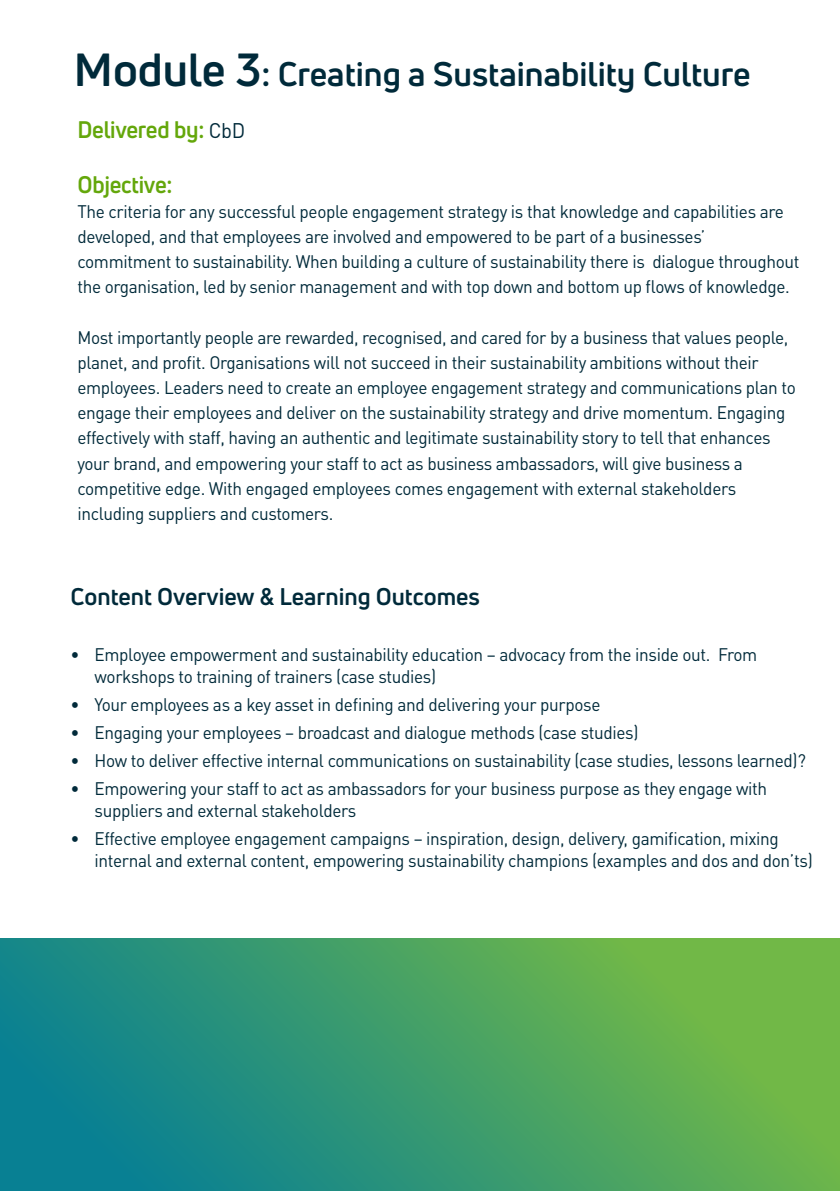
<style>
.page{position:relative;width:840px;height:1191px;background:#fff}
.page>*{position:absolute;margin:0;border:0;box-sizing:border-box;transform-origin:0 0}
.t1{font:700 33.4px "Uni Neue";color:#002a3a}
.t2{font:700 23.6px "Uni Neue";color:#002a3a}
.t3{font:700 23.4px "Uni Neue";letter-spacing:-.01em;color:#64a70b;scale:.95 1}
.t4{font:18px/25.2px "DIN Pro";letter-spacing:-.02em;color:#002a3a;scale:.95 1}
.s1{font-size:45.4px}
.s2{font-family:"DIN Pro";font-weight:400;font-size:21px;color:#002a3a}
</style>
<div class="page">
<svg style="left:0;top:938px;width:839px;height:253px;background:#3e9d6b"></svg>
<h1 class="t1" style="left:74px;top:53px;width:677px"><span class="s1">Module 3</span>: Creating a Sustainability Culture</h1>
<p class="t3" style="left:77px;top:115px;width:178px">Delivered by: <span class="s2">CbD</span></p>
<p class="t3" style="left:77px;top:170px;width:102px">Objective:</p>
<p class="t4" style="left:77px;top:198px;width:761px">The criteria for any successful people engagement strategy is that knowledge and capabilities are developed, and that employees are involved and empowered to be part of a businesses’ commitment to sustainability. When building a culture of sustainability there is dialogue throughout the organisation, led by senior management and with top down and bottom up flows of knowledge.</p>
<p class="t4" style="left:77px;top:324px;width:757px">Most importantly people are rewarded, recognised, and cared for by a business that values people, planet, and profit. Organisations will not succeed in their sustainability ambitions without their employees. Leaders need to create an employee engagement strategy and communications plan to engage their employees and deliver on the sustainability strategy and drive momentum. Engaging effectively with staff, having an authentic and legitimate sustainability story to tell that enhances your brand, and empowering your staff to act as business ambassadors, will give business a competitive edge. With engaged employees comes engagement with external stakeholders including suppliers and customers.</p>
<h2 class="t2" style="left:70px;top:582px;width:410px">Content Overview &amp; Learning Outcomes</h2>
<p class="t4" style="left:94px;top:643px;width:698px;line-height:22px;text-indent:-24px">• Employee empowerment and sustainability education – advocacy from the inside out. From workshops to training of trainers (case studies)</p>
<p class="t4" style="left:70px;top:691px;width:559px">• Your employees as a key asset in defining and delivering your purpose</p>
<p class="t4" style="left:70px;top:719px;width:599px">• Engaging your employees – broadcast and dialogue methods (case studies)</p>
<p class="t4" style="left:70px;top:747px;width:775px">• How to deliver effective internal communications on sustainability (case studies, lessons learned)?</p>
<p class="t4" style="left:94px;top:777px;width:709px;line-height:22px;text-indent:-24px">• Empowering your staff to act as ambassadors for your business purpose as they engage with suppliers and external stakeholders</p>
<p class="t4" style="left:94px;top:827px;width:757px;line-height:22px;text-indent:-24px">• Effective employee engagement campaigns – inspiration, design, delivery, gamification, mixing internal and external content, empowering sustainability champions (examples and dos and don’ts)</p>
</div>
